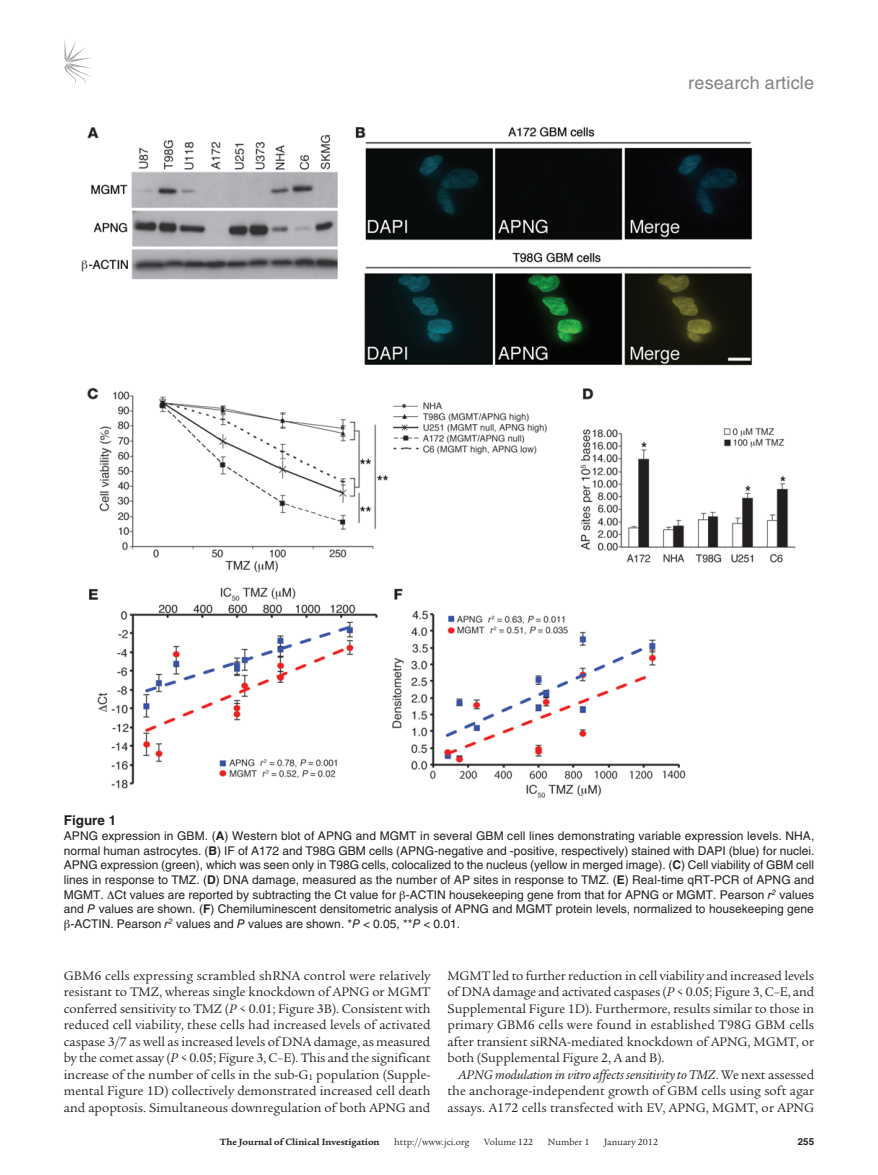
<style>
.page{position:relative;width:878px;height:1175px;background:#fff}
.page>*{position:absolute;margin:0;border:0;box-sizing:border-box;transform-origin:0 0}
.t1{font:18px "Helvetica LT Std";letter-spacing:.01em;color:#808285}
.t2{font:13.5px/16.5px "Legacy Serif Std";color:#231f20;text-align:justify}
.t3{font:700 13.5px "Helvetica LT Std";color:#231f20}
.t4{font:12px "Helvetica LT Std";color:#231f20}
.t5{font:9.75px "Legacy Serif Std";color:#231f20}
.t6{font:700 9.75px "Legacy Serif Std";color:#231f20}
.t7{font:700 9.75px "Helvetica LT Std";color:#231f20}
.s1{font-weight:700}
.s2{font-style:italic}
</style>
<div class="page">
<svg style="left:64px;top:40px;width:27px;height:45px"></svg>
<img style="left:81px;top:127px;width:715px;height:672px">
<h1 class="t1" style="left:688px;top:73px;width:127px">research article</h1>
<p class="t3" style="left:64px;top:812px;width:54px">Figure 1</p>
<p class="t4" style="left:64px;top:828px;width:752px">APNG expression in GBM. (<span class="s1">A</span>) Western blot of APNG and MGMT in several GBM cell lines demonstrating variable expression levels. NHA,</p>
<p class="t4" style="left:64px;top:843px;width:752px">normal human astrocytes. (<span class="s1">B</span>) IF of A172 and T98G GBM cells (APNG-negative and -positive, respectively) stained with DAPI (blue) for nuclei.</p>
<p class="t4" style="left:64px;top:858px;width:751px">APNG expression (green), which was seen only in T98G cells, colocalized to the nucleus (yellow in merged image). (<span class="s1">C</span>) Cell viability of GBM cell</p>
<p class="t4" style="left:64px;top:872px;width:752px">lines in response to TMZ. (<span class="s1">D</span>) DNA damage, measured as the number of AP sites in response to TMZ. (<span class="s1">E</span>) Real-time qRT-PCR of APNG and</p>
<p class="t4" style="left:64px;top:887px;width:751px">MGMT. Ct values are reported by subtracting the Ct value for -ACTIN housekeeping gene from that for APNG or MGMT. Pearson <span class="s2">r</span><sup>2</sup> values</p>
<p class="t4" style="left:64px;top:902px;width:751px">and <span class="s2">P</span> values are shown. (<span class="s1">F</span>) Chemiluminescent densitometric analysis of APNG and MGMT protein levels, normalized to housekeeping gene</p>
<p class="t4" style="left:70px;top:916px;width:391px">-ACTIN. Pearson <span class="s2">r</span><sup>2</sup> values and <span class="s2">P</span> values are shown. *<span class="s2">P</span> &lt; 0.05, **<span class="s2">P</span> &lt; 0.01.</p>
<p class="t2" style="left:64px;top:967px;width:368px">GBM6 cells expressing scrambled shRNA control were relatively resistant to TMZ, whereas single knockdown of APNG or MGMT conferred sensitivity to TMZ (<span class="s2">P</span> &lt; 0.01; Figure 3B). Consistent with reduced cell viability, these cells had increased levels of activated caspase 3/7 as well as increased levels of DNA damage, as measured by the comet assay (<span class="s2">P</span> &lt; 0.05; Figure 3, C–E). This and the significant increase of the number of cells in the sub-G<sub>1</sub> population (Supple&shy;mental Figure 1D) collectively demonstrated increased cell death and apoptosis. Simultaneous downregulation of both APNG and</p>
<p class="t2" style="left:447px;top:967px;width:368px">MGMT led to further reduction in cell viability and increased levels of DNA damage and activated caspases (<span class="s2">P</span> &lt; 0.05; Figure 3, C–E, and Supplemental Figure 1D). Furthermore, results similar to those in primary GBM6 cells were found in established T98G GBM cells after transient siRNA-mediated knockdown of APNG, MGMT, or both (Supplemental Figure 2, A and B).</p>
<p class="t2" style="left:447px;top:1066px;width:368px;text-indent:11px"><span class="s2">APNG modulation in vitro affects sensitivity to TMZ</span>. We next assessed the anchorage-independent growth of GBM cells using soft agar assays. A172 cells transfected with EV, APNG, MGMT, or APNG</p>
<p class="t6" style="left:220px;top:1135px;width:161px">The Journal of Clinical Investigation</p>
<p class="t5" style="left:394px;top:1136px;width:77px">http://www.jci.org</p>
<p class="t5" style="left:484px;top:1136px;width:50px">Volume 122</p>
<p class="t5" style="left:548px;top:1136px;width:43px">Number 1</p>
<p class="t5" style="left:604px;top:1136px;width:55px">January 2012</p>
<p class="t7" style="left:797px;top:1135px;width:18px">255</p>
</div>
